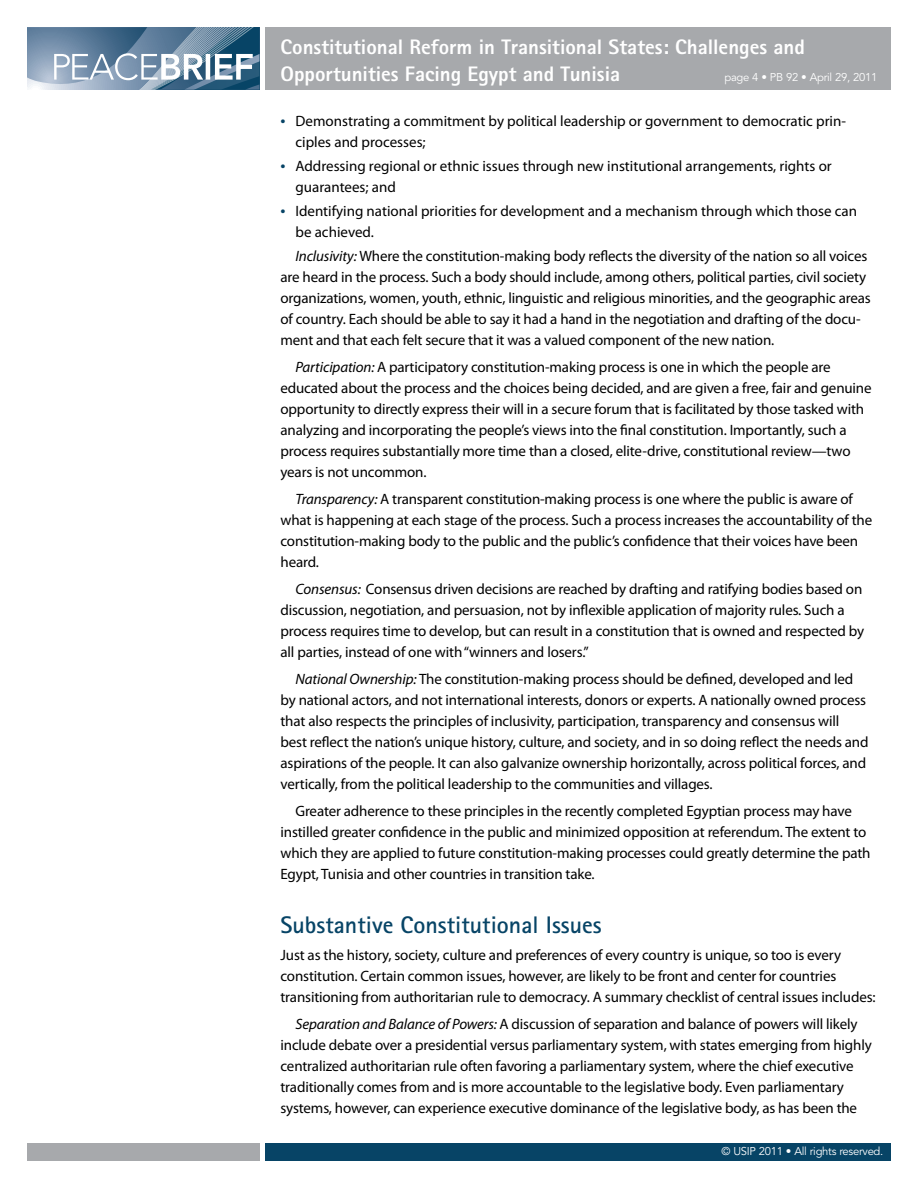
<style>
.page{position:relative;width:918px;height:1188px;background:#fff}
.page>*{position:absolute;margin:0;border:0;box-sizing:border-box;transform-origin:0 0}
.t1{font:700 24px "Rotis Sans Serif";color:#074466}
.t2{font:800 21px/27px "Rotis Sans Serif";color:#fff}
.t3{font:15px/21px "Myriad Pro";letter-spacing:-.01em;color:#000}
.t4{font:11.25px "Avenir LT Std";letter-spacing:-.025em;color:#fff}
.s1{font-size:18px;color:#074466}
.s2{font-style:italic}
</style>
<div class="page">
<div style="left:265px;top:1143px;width:626px;height:18px;background:#074466"></div>
<div style="left:27px;top:1143px;width:233px;height:18px;background:#a7a9ac"></div>
<div style="left:265px;top:27px;width:626px;height:63px;background:#a7a9ac"></div>
<svg style="left:27px;top:27px;width:233px;height:63px;background:#7994ac"></svg>
<h2 class="t2" style="left:280px;top:33px;width:526px">Constitutional Reform in Transitional States: Challenges and<br>Opportunities Facing Egypt and Tunisia</h2>
<p class="t4" style="left:724px;top:71px;width:154px">page 4 • PB 92 • April 29, 2011</p>
<p class="t3" style="left:296px;top:110px;width:552px;text-indent:-15px"><span class="s1">•</span> Demonstrating a commitment by political leadership or government to democratic prin&shy;ciples and processes;</p>
<p class="t3" style="left:296px;top:155px;width:538px;text-indent:-15px"><span class="s1">•</span> Addressing regional or ethnic issues through new institutional arrangements, rights or guarantees; and</p>
<p class="t3" style="left:296px;top:200px;width:563px;text-indent:-15px"><span class="s1">•</span> Identifying national priorities for development and a mechanism through which those can be achieved.</p>
<p class="t3" style="left:280px;top:245px;width:592px;text-indent:15px"><span class="s2">Inclusivity:</span> Where the constitution-making body reflects the diversity of the nation so all voices are heard in the process. Such a body should include, among others, political parties, civil society organizations, women, youth, ethnic, linguistic and religious minorities, and the geographic areas of country. Each should be able to say it had a hand in the negotiation and drafting of the docu&shy;ment and that each felt secure that it was a valued component of the new nation.</p>
<p class="t3" style="left:280px;top:356px;width:593px;text-indent:15px"><span class="s2">Participation:</span> A participatory constitution-making process is one in which the people are educated about the process and the choices being decided, and are given a free, fair and genuine opportunity to directly express their will in a secure forum that is facilitated by those tasked with analyzing and incorporating the people’s views into the final constitution. Importantly, such a process requires substantially more time than a closed, elite-drive, constitutional review—two years is not uncommon.</p>
<p class="t3" style="left:280px;top:488px;width:593px;text-indent:15px"><span class="s2">Transparency:</span> A transparent constitution-making process is one where the public is aware of what is happening at each stage of the process. Such a process increases the accountability of the constitution-making body to the public and the public’s confidence that their voices have been heard.</p>
<p class="t3" style="left:280px;top:578px;width:585px;text-indent:15px"><span class="s2">Consensus:</span> Consensus driven decisions are reached by drafting and ratifying bodies based on discussion, negotiation, and persuasion, not by inflexible application of majority rules. Such a process requires time to develop, but can result in a constitution that is owned and respected by all parties, instead of one with “winners and losers.”</p>
<p class="t3" style="left:280px;top:668px;width:590px;text-indent:15px"><span class="s2">National Ownership:</span> The constitution-making process should be defined, developed and led by national actors, and not international interests, donors or experts. A nationally owned process that also respects the principles of inclusivity, participation, transparency and consensus will best reflect the nation’s unique history, culture, and society, and in so doing reflect the needs and aspirations of the people. It can also galvanize ownership horizontally, across political forces, and vertically, from the political leadership to the communities and villages.</p>
<p class="t3" style="left:280px;top:800px;width:592px;text-indent:15px">Greater adherence to these principles in the recently completed Egyptian process may have instilled greater confidence in the public and minimized opposition at referendum. The extent to which they are applied to future constitution-making processes could greatly determine the path Egypt, Tunisia and other countries in transition take.</p>
<h1 class="t1" style="left:280px;top:910px;width:323px">Substantive Constitutional Issues</h1>
<p class="t3" style="left:280px;top:944px;width:597px">Just as the history, society, culture and preferences of every country is unique, so too is every constitution. Certain common issues, however, are likely to be front and center for countries transitioning from authoritarian rule to democracy. A summary checklist of central issues includes:</p>
<p class="t3" style="left:280px;top:1013px;width:593px;text-indent:15px"><span class="s2">Separation and Balance of Powers:</span> A discussion of separation and balance of powers will likely include debate over a presidential versus parliamentary system, with states emerging from highly centralized authoritarian rule often favoring a parliamentary system, where the chief executive traditionally comes from and is more accountable to the legislative body. Even parliamentary systems, however, can experience executive dominance of the legislative body, as has been the</p>
<p class="t4" style="left:722px;top:1145px;width:163px">© USIP 2011 • All rights reserved.</p>
</div>
